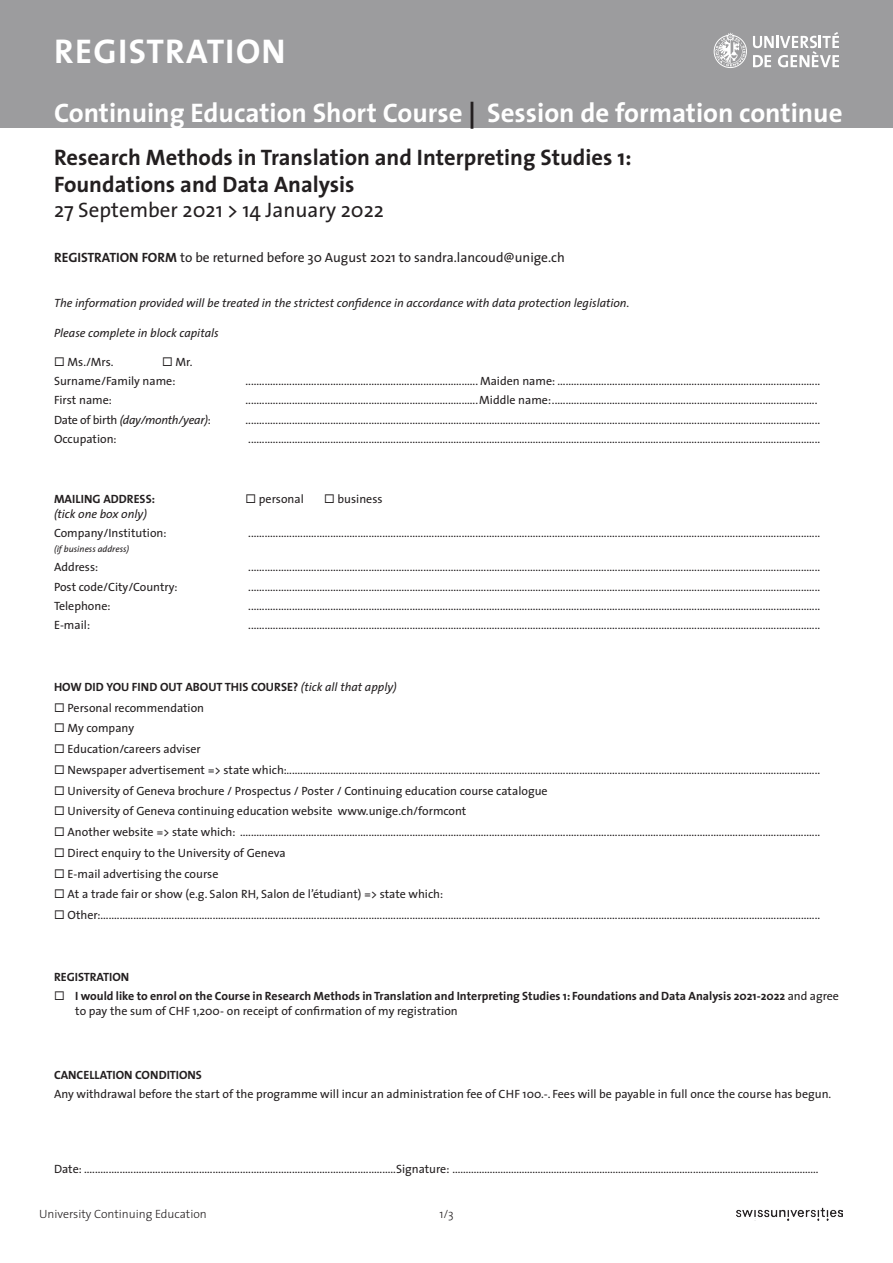
<style>
.page{position:relative;width:893px;height:1263px;background:#fff}
.page>*{position:absolute;margin:0;border:0;box-sizing:border-box;transform-origin:0 0}
.t1{font:700 34.5px "The Sans";letter-spacing:.04em;color:#fff}
.t2{font:700 27px "The Sans";color:#fff}
.t3{font:700 22.5px "The Sans";color:#231f20}
.t4{font:21px "The Sans";color:#231f20}
.t5{font:13.5px "The Sans";color:#231f20}
.t6{font:12px "The Sans";color:#231f20}
.t7{font:700 12px/15px "The Sans";color:#231f20}
.t8{font:italic 12px "The Sans";color:#231f20}
.t9{font:300 12px "The Sans";color:#231f20}
.t10{font:italic 12px "The Sans";letter-spacing:-.02em;color:#231f20}
.t11{font:11.7px "The Sans";color:#231f20}
.t12{font:italic 9px "The Sans";color:#231f20}
.s1{color:#231f20}
.s2{font-weight:700}
.s3{font-style:normal}
.s4{font-weight:400;font-style:italic}
.s5{font-weight:400}
.s6{font-size:12px}
</style>
<div class="page">
<div style="left:0;top:0;width:893px;height:128px;background:#9c9c9e"></div>
<svg style="left:714px;top:32px;width:33px;height:36px"></svg>
<svg style="left:753px;top:32px;width:86px;height:35px"></svg>
<img style="left:736px;top:1207px;width:107px;height:14px">
<p class="t1" style="left:54px;top:23px;width:233px">REGISTRATION</p>
<p class="t2" style="left:54px;top:90px;width:790px">Continuing Education Short Course <span class="s1">|</span> Session de formation continue</p>
<p class="t3" style="left:54px;top:139px;width:579px">Research Methods in Translation and Interpreting Studies 1:</p>
<p class="t3" style="left:54px;top:166px;width:302px">Foundations and Data Analysis</p>
<p class="t4" style="left:54px;top:193px;width:331px">27 September 2021 &gt; 14 January 2022</p>
<p class="t5" style="left:54px;top:247px;width:512px"><span class="s2">REGISTRATION FORM</span> to be returned before 30 August 2021 to sandra.lancoud@unige.ch</p>
<p class="t8" style="left:54px;top:293px;width:577px">The information provided will be treated in the strictest confidence in accordance with data protection legislation.</p>
<p class="t8" style="left:54px;top:323px;width:166px">Please complete in block capitals</p>
<p class="t6" style="left:54px;top:352px;width:61px">◻ Ms./Mrs.</p>
<p class="t6" style="left:162px;top:352px;width:32px">◻ Mr.</p>
<p class="t6" style="left:54px;top:371px;width:123px">Surname/Family name:</p>
<p class="t6" style="left:246px;top:371px;width:576px">..................................................................................... Maiden name: ................................................................................................</p>
<p class="t6" style="left:54px;top:390px;width:60px">First name:</p>
<p class="t6" style="left:246px;top:390px;width:573px">.....................................................................................Middle name:.................................................................................................</p>
<p class="t10" style="left:54px;top:410px;width:158px"><span class="s3">Date of birth</span> (day/month/year)<span class="s3">:</span></p>
<p class="t6" style="left:246px;top:410px;width:576px">..................................................................................................................................................................................................................</p>
<p class="t6" style="left:54px;top:429px;width:64px">Occupation:</p>
<p class="t6" style="left:248px;top:429px;width:573px">.................................................................................................................................................................................................................</p>
<p class="t7" style="left:54px;top:491px;width:103px">MAILING ADDRESS:</p>
<p class="t6" style="left:245px;top:489px;width:60px">◻ personal</p>
<p class="t6" style="left:324px;top:489px;width:60px">◻ business</p>
<p class="t8" style="left:54px;top:504px;width:94px">(tick one box only)</p>
<p class="t6" style="left:54px;top:523px;width:114px">Company/Institution:</p>
<p class="t6" style="left:248px;top:523px;width:573px">.................................................................................................................................................................................................................</p>
<p class="t12" style="left:54px;top:542px;width:77px">(if business address)</p>
<p class="t6" style="left:54px;top:557px;width:46px">Address:</p>
<p class="t6" style="left:248px;top:557px;width:573px">.................................................................................................................................................................................................................</p>
<p class="t6" style="left:54px;top:577px;width:125px">Post code/City/Country:</p>
<p class="t6" style="left:248px;top:577px;width:573px">.................................................................................................................................................................................................................</p>
<p class="t6" style="left:54px;top:596px;width:58px">Telephone:</p>
<p class="t6" style="left:248px;top:596px;width:573px">.................................................................................................................................................................................................................</p>
<p class="t6" style="left:54px;top:615px;width:38px">E-mail:</p>
<p class="t6" style="left:248px;top:615px;width:573px">.................................................................................................................................................................................................................</p>
<p class="t7" style="left:54px;top:679px;width:344px">HOW DID YOU FIND OUT ABOUT THIS COURSE? <span class="s4">(tick all that apply)</span></p>
<p class="t6" style="left:54px;top:697px;width:152px">◻ Personal recommendation</p>
<p class="t6" style="left:54px;top:718px;width:82px">◻ My company</p>
<p class="t6" style="left:54px;top:739px;width:148px">◻ Education/careers adviser</p>
<p class="t6" style="left:54px;top:760px;width:768px">◻ Newspaper advertisement =&gt; state which:...................................................................................................................................................................................................</p>
<p class="t6" style="left:54px;top:780px;width:495px">◻ University of Geneva brochure / Prospectus / Poster / Continuing education course catalogue</p>
<p class="t6" style="left:54px;top:801px;width:414px">◻ University of Geneva continuing education website www.unige.ch/formcont</p>
<p class="t6" style="left:54px;top:822px;width:768px">◻ Another website =&gt; state which: ....................................................................................................................................................................................................................</p>
<p class="t6" style="left:54px;top:843px;width:233px">◻ Direct enquiry to the University of Geneva</p>
<p class="t6" style="left:54px;top:863px;width:166px">◻ E-mail advertising the course</p>
<p class="t6" style="left:54px;top:884px;width:391px">◻ At a trade fair or show (e.g. Salon RH, Salon de l’étudiant) =&gt; state which:</p>
<p class="t6" style="left:54px;top:905px;width:768px">◻ Other:.......................................................................................................................................................................................................................................................................</p>
<p class="t7" style="left:54px;top:969px;width:77px">REGISTRATION</p>
<p class="t7" style="left:75px;top:988px;width:765px;text-indent:-21px">◻ I would like to enrol on the Course in Research Methods in Translation and Interpreting Studies 1: Foundations and Data Analysis 2021-2022 <span class="s5">and agree to pay the sum of CHF 1,200- on receipt of confirmation of my registration</span></p>
<p class="t7" style="left:54px;top:1067px;width:149px">CANCELLATION CONDITIONS</p>
<p class="t6" style="left:54px;top:1084px;width:779px">Any withdrawal before the start of the programme will incur an administration fee of CHF 100.-. Fees will be payable in full once the course has begun.</p>
<p class="t11" style="left:54px;top:1160px;width:766px"><span class="s6">Date: ..................................................................................................................Signature:</span> .........................................................................................................................................</p>
<p class="t9" style="left:39px;top:1204px;width:169px">University Continuing Education</p>
<p class="t9" style="left:439px;top:1204px;width:16px">1/3</p>
</div>
